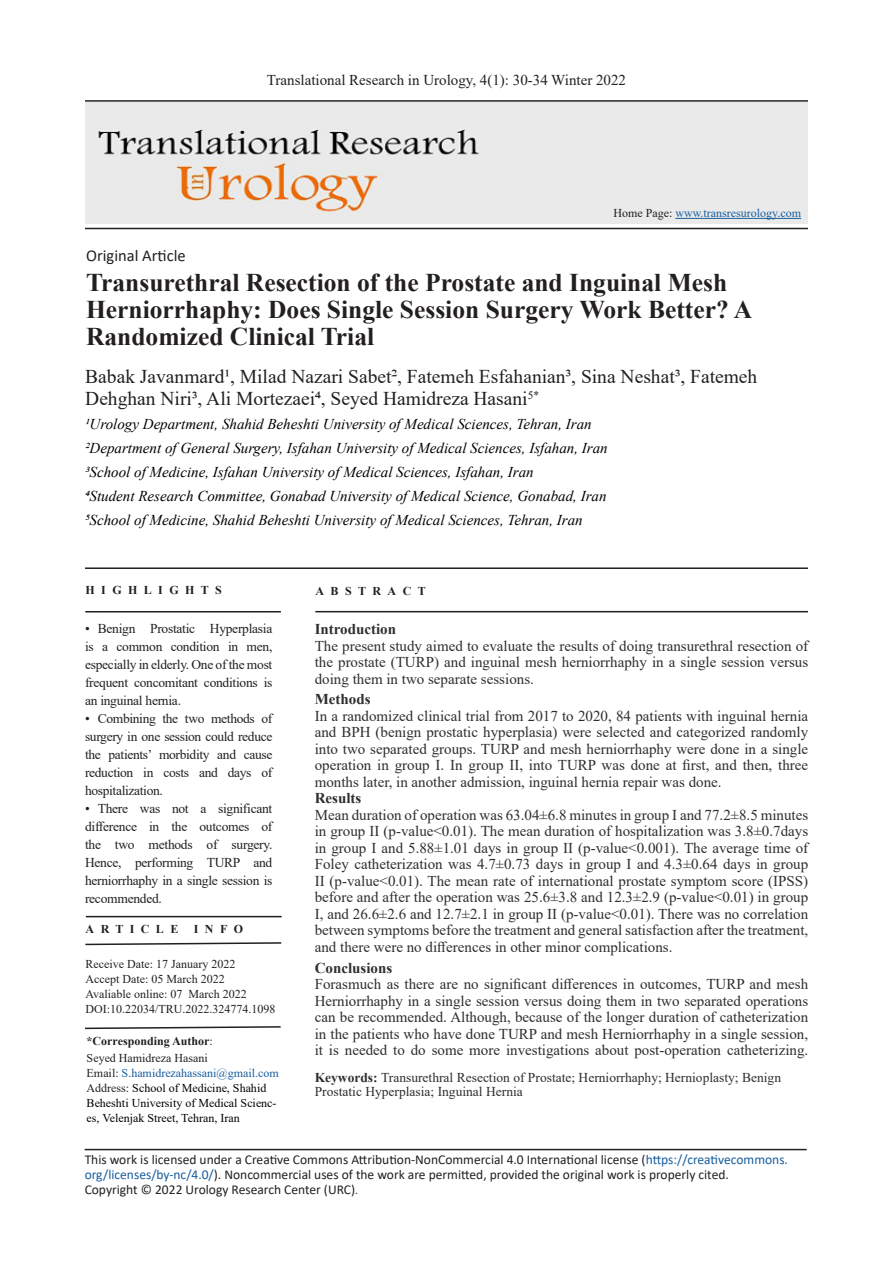
<style>
.page{position:relative;width:893px;height:1263px;background:#fff}
.page>*{position:absolute;margin:0;border:0;box-sizing:border-box;transform-origin:0 0}
.Title_Article{font:700 25.5px/27px "Times New Roman";color:#231f20}
.t1{font:19.5px/22.5px "Times New Roman";color:#231f20}
.Title_Article-2{font:16.5px "Calibri";color:#231f20}
.main-text{font:15px/16.5px "Times New Roman";color:#2e2e2e;text-align:justify}
.t2{font:italic 15px "Times New Roman";color:#000}
.t3{font:15px "Times New Roman";color:#231f20}
.main-text-2{font:700 15px "Times New Roman";color:#2e2e2e}
.t4{font:13.5px/18px "Times New Roman";letter-spacing:-.02em;color:#231f20;text-align:justify}
.t5{font:13.5px/15px "Calibri";color:#231f20}
.main-text-3{font:13.5px/13.5px "Times New Roman";color:#2e2e2e}
.t6{font:12px "Times New Roman";color:#231f20}
.t7{font:12px/15px "Times New Roman";color:#000}
.t8{font:12px "Times New Roman";color:#175d9e}
.t9{font:700 12px "Times New Roman";letter-spacing:.535em;color:#231f20}
.t10{font:700 12px "Times New Roman";color:#231f20}
.s1{color:#231f20}
.s2{font-weight:700}
.s3{font-weight:400}
.s4{color:#175d9e}
.s5{font-family:"Times New Roman";font-size:12px}
</style>
<div class="page">
<hr style="left:85px;top:228px;width:723px;height:1px;background:#231f20">
<hr style="left:85px;top:100px;width:723px;height:2px;background:#231f20">
<img style="left:85px;top:103px;width:723px;height:120px">
<hr style="left:675px;top:218px;width:126px;height:1px;background:#175d9e">
<hr style="left:85px;top:611px;width:196px;height:1px;background:#231f20">
<hr style="left:315px;top:611px;width:493px;height:1px;background:#231f20">
<hr style="left:85px;top:567px;width:723px;height:2px;background:#231f20">
<svg style="left:85px;top:942px;width:197px;height:4px"></svg>
<hr style="left:86px;top:916px;width:196px;height:1px;background:#231f20">
<hr style="left:85px;top:1149px;width:722px;height:1px;background:#231f20">
<svg style="left:85px;top:1026px;width:196px;height:4px"></svg>
<p class="t3" style="left:267px;top:69px;width:361px">Translational Research in Urology, 4(1): 30-34 Winter 2022</p>
<p class="Title_Article-2" style="left:86px;top:244px;width:101px">Original Article</p>
<p class="t8" style="left:613px;top:205px;width:189px"><span class="s1">Home Page:</span> www.transresurology.com</p>
<p class="Title_Article" style="left:86px;top:268px;width:668px">Transurethral Resection of the Prostate and Inguinal Mesh<br>Herniorrhaphy: Does Single Session Surgery Work Better? A<br>Randomized Clinical Trial</p>
<p class="t1" style="left:85px;top:364px;width:674px">Babak Javanmard1, Milad Nazari Sabet2, Fatemeh Esfahanian3, Sina Neshat3, Fatemeh<br>Dehghan Niri3, Ali Mortezaei4, Seyed Hamidreza Hasani<sup>5*</sup></p>
<p class="t2" style="left:85px;top:414px;width:508px">1Urology Department, Shahid Beheshti University of Medical Sciences, Tehran, Iran</p>
<p class="t2" style="left:85px;top:438px;width:524px">2Department of General Surgery, Isfahan University of Medical Sciences, Isfahan, Iran</p>
<p class="t2" style="left:85px;top:462px;width:450px">3School of Medicine, Isfahan University of Medical Sciences, Isfahan, Iran</p>
<p class="t2" style="left:85px;top:486px;width:523px">4Student Research Committee, Gonabad University of Medical Science, Gonabad, Iran</p>
<p class="t2" style="left:85px;top:510px;width:499px">5School of Medicine, Shahid Beheshti University of Medical Sciences, Tehran, Iran</p>
<p class="t9" style="left:85px;top:581px;width:138px">HIGHLIGHTS</p>
<p class="t9" style="left:316px;top:582px;width:112px">ABSTRACT</p>
<p class="t4" style="left:85px;top:619px;width:189px">• Benign Prostatic Hyperplasia is a common condition in men, especially in elderly. One of the most frequent concomitant conditions is an inguinal hernia.</p>
<p class="t4" style="left:85px;top:709px;width:189px">• Combining the two methods of surgery in one session could reduce the patients’ morbidity and cause reduction in costs and days of hospitalization.</p>
<p class="t4" style="left:85px;top:799px;width:189px">• There was not a significant difference in the outcomes of the two methods of surgery.<br>Hence, performing TURP and herniorrhaphy in a single session is recommended.</p>
<p class="t9" style="left:86px;top:921px;width:94px">ARTICLE</p>
<p class="t9" style="left:194px;top:921px;width:51px">INFO</p>
<p class="main-text-2" style="left:315px;top:618px;width:83px">Introduction</p>
<p class="main-text" style="left:315px;top:637px;width:495px">The present study aimed to evaluate the results of doing transurethral resection of the prostate (TURP) and inguinal mesh herniorrhaphy in a single session versus doing them in two separate sessions.</p>
<p class="main-text-2" style="left:315px;top:688px;width:57px">Methods</p>
<p class="main-text" style="left:315px;top:707px;width:495px">In a randomized clinical trial from 2017 to 2020, 84 patients with inguinal hernia and BPH (benign prostatic hyperplasia) were selected and categorized randomly into two separated groups. TURP and mesh herniorrhaphy were done in a single operation in group I. In group II, into TURP was done at first, and then, three months later, in another admission, inguinal hernia repair was done.</p>
<p class="main-text-2" style="left:315px;top:787px;width:48px">Results</p>
<p class="main-text" style="left:315px;top:806px;width:495px">Mean duration of operation was 63.04±6.8 minutes in group I and 77.2±8.5 minutes in group II (p-value&lt;0.01). The mean duration of hospitalization was 3.8±0.7days in group I and 5.88±1.01 days in group II (p-value&lt;0.001). The average time of Foley catheterization was 4.7±0.73 days in group I and 4.3±0.64 days in group II (p-value&lt;0.01). The mean rate of international prostate symptom score (IPSS) before and after the operation was 25.6±3.8 and 12.3±2.9 (p-value&lt;0.01) in group I, and 26.6±2.6 and 12.7±2.1 in group II (p-value&lt;0.01). There was no correlation between symptoms before the treatment and general satisfaction after the treatment, and there were no differences in other minor complications.</p>
<p class="main-text-2" style="left:315px;top:957px;width:79px">Conclusions</p>
<p class="main-text" style="left:315px;top:975px;width:495px">Forasmuch as there are no significant differences in outcomes, TURP and mesh Herniorrhaphy in a single session versus doing them in two separated operations can be recommended. Although, because of the longer duration of catheterization in the patients who have done TURP and mesh Herniorrhaphy in a single session, it is needed to do some more investigations about post-operation catheterizing.</p>
<p class="main-text-3" style="left:315px;top:1070px;width:468px"><span class="s2">Keywords:</span> Transurethral Resection of Prostate; Herniorrhaphy; Hernioplasty; Benign<br>Prostatic Hyperplasia; Inguinal Hernia</p>
<p class="t6" style="left:85px;top:956px;width:151px">Receive Date: 17 January 2022</p>
<p class="t6" style="left:85px;top:971px;width:141px">Accept Date: 05 March 2022</p>
<p class="t6" style="left:85px;top:986px;width:163px">Avaliable online: 07 March 2022</p>
<p class="t6" style="left:85px;top:1001px;width:191px">DOI:10.22034/TRU.2022.324774.1098</p>
<p class="t10" style="left:87px;top:1032px;width:128px">*Corresponding Author<span class="s3">:</span></p>
<p class="t6" style="left:87px;top:1049px;width:123px">Seyed Hamidreza Hasani</p>
<p class="t8" style="left:87px;top:1064px;width:194px"><span class="s1">Email:</span> S.hamidrezahassani@gmail.com</p>
<p class="t7" style="left:87px;top:1080px;width:191px"><span class="s1">Address:</span> School of Medicine, Shahid<br>Beheshti University of Medical Scienc&shy;es, Velenjak Street, Tehran, Iran</p>
<p class="t5" style="left:85px;top:1151px;width:705px">This work is licensed under a Creative Commons Attribution-NonCommercial 4.0 International license (<span class="s4">https://creativecommons. org/licenses/by-nc/4.0/</span>). Noncommercial uses of the work are permitted, provided the original work is properly cited.</p>
<p class="t5" style="left:85px;top:1181px;width:275px">Copyright © 2022 Urology Research Center (URC)<span class="s5">.</span></p>
</div>
